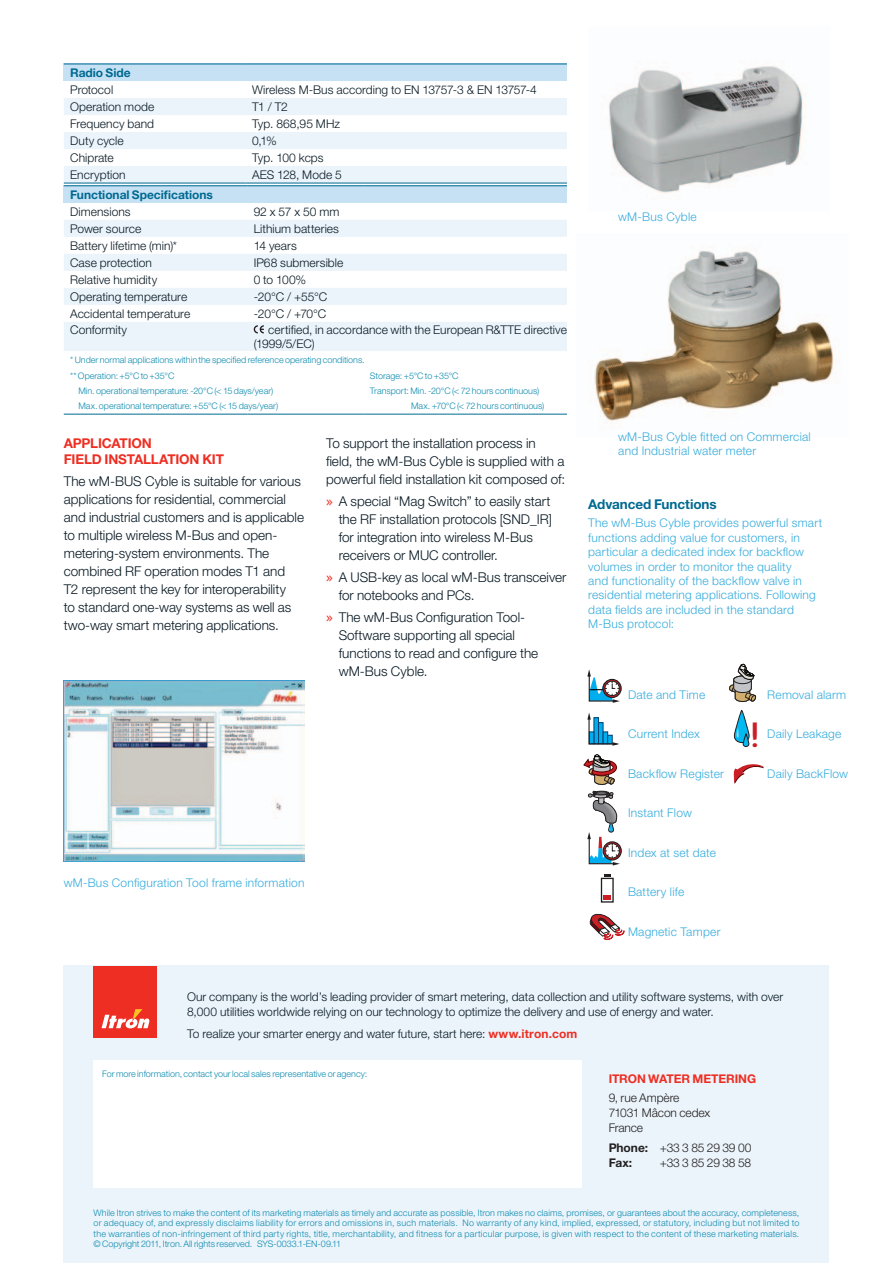
<style>
.page{position:relative;width:893px;height:1263px;background:#fff}
.page>*{position:absolute;margin:0;border:0;box-sizing:border-box;transform-origin:0 0}
.t1{font:500 33.15px "TF Forever";color:#cb1f26}
.t2{font:300 13.5px/18px "Helvetica Neue LT Std";color:#071822}
.t3{font:700 13.5px/16.2px "Helvetica Neue LT Std";letter-spacing:-.01em;color:#ee2e22}
.t4{font:700 13.5px "Helvetica Neue LT Std";letter-spacing:-.015em;color:#006991}
.t5{font:300 12px/14.4px "Helvetica Neue LT Std";letter-spacing:.005em;color:#071822}
.t6{font:300 12px/14.4px "Helvetica Neue LT Std";letter-spacing:.02em;color:#36acdd}
.t7{font:300 12px/15px "Helvetica Neue LT Std";letter-spacing:-.01em;color:#231f20}
.t8{font:700 12px "Helvetica Neue LT Std";letter-spacing:-.005em;color:#006991}
.t9{font:700 12px "Helvetica Neue LT Std";letter-spacing:-.005em;color:#ee2e22}
.t10{font:300 9px/10.5px "Helvetica Neue LT Std";color:#0d8aaf}
.s1{font-family:"Lucida Grande";font-weight:400;color:#ee2e22}
.s2{font-weight:700;color:#ee2e22}
.s3{font-weight:700}
</style>
<div class="page">
<img style="left:594px;top:250px;width:240px;height:171px">
<div style="left:64px;top:64px;width:503px;height:17px;background:#c5e1f3"></div>
<svg style="left:64px;top:98px;width:503px;height:85px"></svg>
<hr style="left:64px;top:183px;width:182px;height:1px;background:#006991">
<hr style="left:246px;top:183px;width:321px;height:1px;background:#006991">
<hr style="left:64px;top:64px;width:182px;height:1px;background:#006991">
<hr style="left:246px;top:64px;width:321px;height:1px;background:#006991">
<div style="left:64px;top:186px;width:503px;height:17px;background:#c5e1f3"></div>
<svg style="left:64px;top:220px;width:503px;height:131px;fill:#ebf4fb"></svg>
<svg style="left:64px;top:413px;width:503px;height:1px"></svg>
<hr style="left:64px;top:186px;width:183px;height:1px;background:#006991">
<hr style="left:247px;top:186px;width:117px;height:1px;background:#006991">
<hr style="left:364px;top:186px;width:203px;height:1px;background:#006991">
<hr style="left:364px;top:414px;width:203px;height:1px;background:#006991">
<hr style="left:64px;top:414px;width:183px;height:1px;background:#006991">
<hr style="left:247px;top:414px;width:117px;height:1px;background:#006991">
<svg style="left:254px;top:325px;width:10px;height:8px"></svg>
<img style="left:64px;top:680px;width:241px;height:181px">
<img style="left:608px;top:66px;width:195px;height:127px">
<svg style="left:587px;top:713px;width:32px;height:33px"></svg>
<div style="left:602px;top:679px;width:20px;height:19px;border:1px solid #231f20;border-radius:50%"></div>
<svg style="left:587px;top:669px;width:33px;height:34px"></svg>
<div style="left:603px;top:841px;width:19px;height:19px;border:1px solid #231f20;border-radius:50%"></div>
<svg style="left:583px;top:754px;width:37px;height:111px"></svg>
<div style="left:601px;top:878px;width:13px;height:24px;border:1px solid #231f20"></div>
<svg style="left:604px;top:875px;width:7px;height:2px"></svg>
<div style="left:603px;top:895px;width:8px;height:5px;background:#cb1f26"></div>
<svg style="left:589px;top:913px;width:36px;height:27px"></svg>
<svg style="left:733px;top:710px;width:17px;height:37px"></svg>
<svg style="left:734px;top:764px;width:30px;height:20px"></svg>
<svg style="left:729px;top:664px;width:28px;height:38px"></svg>
<div style="left:64px;top:966px;width:765px;height:297px;background:#ebf4fb"></div>
<div style="left:94px;top:966px;width:63px;height:72px;background:#ee2e22"></div>
<svg style="left:102px;top:1009px;width:48px;height:19px"></svg>
<div style="left:94px;top:1060px;width:488px;height:127px;background:#fff"></div>
<h3 class="t8" style="left:70px;top:65px;width:62px">Radio Side</h3>
<h3 class="t5" style="left:70px;top:82px;width:45px">Protocol</h3>
<h3 class="t5" style="left:252px;top:82px;width:286px">Wireless M-Bus according to EN 13757-3 &amp; EN 13757-4</h3>
<h3 class="t5" style="left:70px;top:99px;width:86px">Operation mode</h3>
<h3 class="t5" style="left:252px;top:99px;width:37px">T1 / T2</h3>
<h3 class="t5" style="left:70px;top:116px;width:85px">Frequency band</h3>
<h3 class="t5" style="left:252px;top:116px;width:89px">Typ. 868,95 MHz</h3>
<h3 class="t5" style="left:70px;top:133px;width:55px">Duty cycle</h3>
<h3 class="t5" style="left:252px;top:133px;width:26px">0,1%</h3>
<h3 class="t5" style="left:70px;top:150px;width:45px">Chiprate</h3>
<h3 class="t5" style="left:252px;top:150px;width:73px">Typ. 100 kcps</h3>
<h3 class="t5" style="left:70px;top:167px;width:57px">Encryption</h3>
<h3 class="t5" style="left:252px;top:167px;width:91px">AES 128, Mode 5</h3>
<h3 class="t8" style="left:70px;top:187px;width:144px">Functional Specifications</h3>
<h3 class="t5" style="left:70px;top:204px;width:62px">Dimensions</h3>
<h3 class="t5" style="left:254px;top:204px;width:87px">92 x 57 x 50 mm</h3>
<h3 class="t5" style="left:70px;top:221px;width:73px">Power source</h3>
<h3 class="t5" style="left:254px;top:221px;width:87px">Lithium batteries</h3>
<h3 class="t5" style="left:70px;top:238px;width:109px">Battery lifetime (min)*</h3>
<h3 class="t5" style="left:254px;top:238px;width:45px">14 years</h3>
<h3 class="t5" style="left:70px;top:255px;width:83px">Case protection</h3>
<h3 class="t5" style="left:254px;top:255px;width:91px">IP68 submersible</h3>
<h3 class="t5" style="left:70px;top:272px;width:89px">Relative humidity</h3>
<h3 class="t5" style="left:254px;top:272px;width:54px">0 to 100%</h3>
<h3 class="t5" style="left:70px;top:289px;width:119px">Operating temperature</h3>
<h3 class="t5" style="left:254px;top:289px;width:75px">-20°C / +55°C</h3>
<h3 class="t5" style="left:70px;top:306px;width:122px">Accidental temperature</h3>
<h3 class="t5" style="left:254px;top:306px;width:74px">-20°C / +70°C</h3>
<h3 class="t5" style="left:70px;top:322px;width:59px">Conformity</h3>
<h3 class="t5" style="left:254px;top:322px;width:315px;text-indent:15px">certified, in accordance with the European R&amp;TTE directive (1999/5/EC)</h3>
<p class="t10" style="left:70px;top:351px;width:296px;line-height:16.6px">* Under normal applications within the specified reference operating conditions. ** Operation: +5°C to +35°C</p>
<p class="t10" style="left:78px;top:383px;width:201px;line-height:14.7px">Min. operational temperature: -20°C (&lt; 15 days/year)<br>Max. operational temperature: +55°C (&lt; 15 days/year)</p>
<p class="t10" style="left:370px;top:371px;width:90px">Storage: +5°C to +35°C</p>
<p class="t10" style="left:370px;top:385px;width:171px">Transport: Min. -20°C (&lt; 72 hours continuous)</p>
<p class="t10" style="left:411px;top:400px;width:135px">Max. +70°C (&lt; 72 hours continuous)</p>
<h2 class="t3" style="left:64px;top:434px;width:162px">Application<br>Field Installation Kit</h2>
<p class="t2" style="left:64px;top:472px;width:242px">The wM-BUS Cyble is suitable for various applications for residential, commercial and industrial customers and is applicable to multiple wireless M-Bus and open&shy;metering-system environments. The combined RF operation modes T1 and<br>T2 represent the key for interoperability<br>to standard one-way systems as well as two-way smart metering applications.</p>
<h2 class="t2" style="left:326px;top:434px;width:241px">To support the installation process in field, the wM-Bus Cyble is supplied with a powerful field installation kit composed of:</h2>
<h2 class="t2" style="left:339px;top:492px;width:215px;text-indent:-13px"><span class="s1">»</span> A special “Mag Switch” to easily start the RF installation protocols [SND_IR] for integration into wireless M-Bus receivers or MUC controller.</h2>
<h2 class="t2" style="left:339px;top:568px;width:229px;text-indent:-13px"><span class="s1">»</span> A USB-key as local wM-Bus transceiver for notebooks and PCs.</h2>
<h2 class="t2" style="left:339px;top:608px;width:201px;text-indent:-13px"><span class="s1">»</span> The wM-Bus Configuration Tool-<br>Software supporting all special functions to read and configure the wM-Bus Cyble.</h2>
<h3 class="t6" style="left:64px;top:875px;width:242px">wM-Bus Configuration Tool frame information</h3>
<h3 class="t6" style="left:618px;top:209px;width:80px">wM-Bus Cyble</h3>
<h3 class="t6" style="left:618px;top:429px;width:194px">wM-Bus Cyble fitted on Commercial and Industrial water meter</h3>
<h2 class="t4" style="left:588px;top:495px;width:130px">Advanced Functions</h2>
<p class="t6" style="left:588px;top:516px;width:236px">The wM-Bus Cyble provides powerful smart functions adding value for customers, in particular a dedicated index for backflow volumes in order to monitor the quality<br>and functionality of the backflow valve in residential metering applications. Following data fields are included in the standard M-Bus protocol:</p>
<h3 class="t6" style="left:628px;top:687px;width:79px">Date and Time</h3>
<h3 class="t6" style="left:628px;top:726px;width:73px">Current Index</h3>
<h3 class="t6" style="left:628px;top:766px;width:98px">Backflow Register</h3>
<h3 class="t6" style="left:628px;top:805px;width:65px">Instant Flow</h3>
<h3 class="t6" style="left:628px;top:845px;width:89px">Index at set date</h3>
<h3 class="t6" style="left:628px;top:884px;width:58px">Battery life</h3>
<h3 class="t6" style="left:628px;top:924px;width:94px">Magnetic Tamper</h3>
<h1 class="t1" style="left:751px;top:715px;width:10px">!</h1>
<h3 class="t6" style="left:767px;top:687px;width:80px">Removal alarm</h3>
<h3 class="t6" style="left:767px;top:726px;width:76px">Daily Leakage</h3>
<h3 class="t6" style="left:767px;top:766px;width:82px">Daily BackFlow</h3>
<h3 class="t5" style="left:187px;top:989px;width:598px;line-height:15px">Our company is the world’s leading provider of smart metering, data collection and utility software systems, with over<br>8,000 utilities worldwide relying on our technology to optimize the delivery and use of energy and water.</h3>
<h3 class="t5" style="left:187px;top:1026px;width:392px">To realize your smarter energy and water future, start here: <span class="s2">www.itron.com</span></h3>
<p class="t10" style="left:102px;top:1068px;width:267px">For more information, contact your local sales representative or agency:</p>
<h3 class="t9" style="left:609px;top:1071px;width:149px">Itron WATER Metering</h3>
<h3 class="t7" style="left:609px;top:1090px;width:103px">9, rue Ampère<br>71031 Mâcon cedex<br>France</h3>
<h3 class="t7" style="left:609px;top:1140px;width:144px"><span class="s3">Phone:</span> +33 3 85 29 39 00<br><span class="s3">Fax:</span></h3>
<h3 class="t7" style="left:660px;top:1155px;width:93px">+33 3 85 29 38 58</h3>
<p class="t10" style="left:94px;top:1207px;width:707px;text-align:justify">While Itron strives to make the content of its marketing materials as timely and accurate as possible, Itron makes no claims, promises, or guarantees about the accuracy, completeness, or adequacy of, and expressly disclaims liability for errors and omissions in, such materials. No warranty of any kind, implied, expressed, or statutory, including but not limited to the warranties of non-infringement of third party rights, title, merchantability, and fitness for a particular purpose, is given with respect to the content of these marketing materials. © Copyright 2011, Itron. All rights reserved. SYS-0033.1-EN-09.11</p>
</div>
